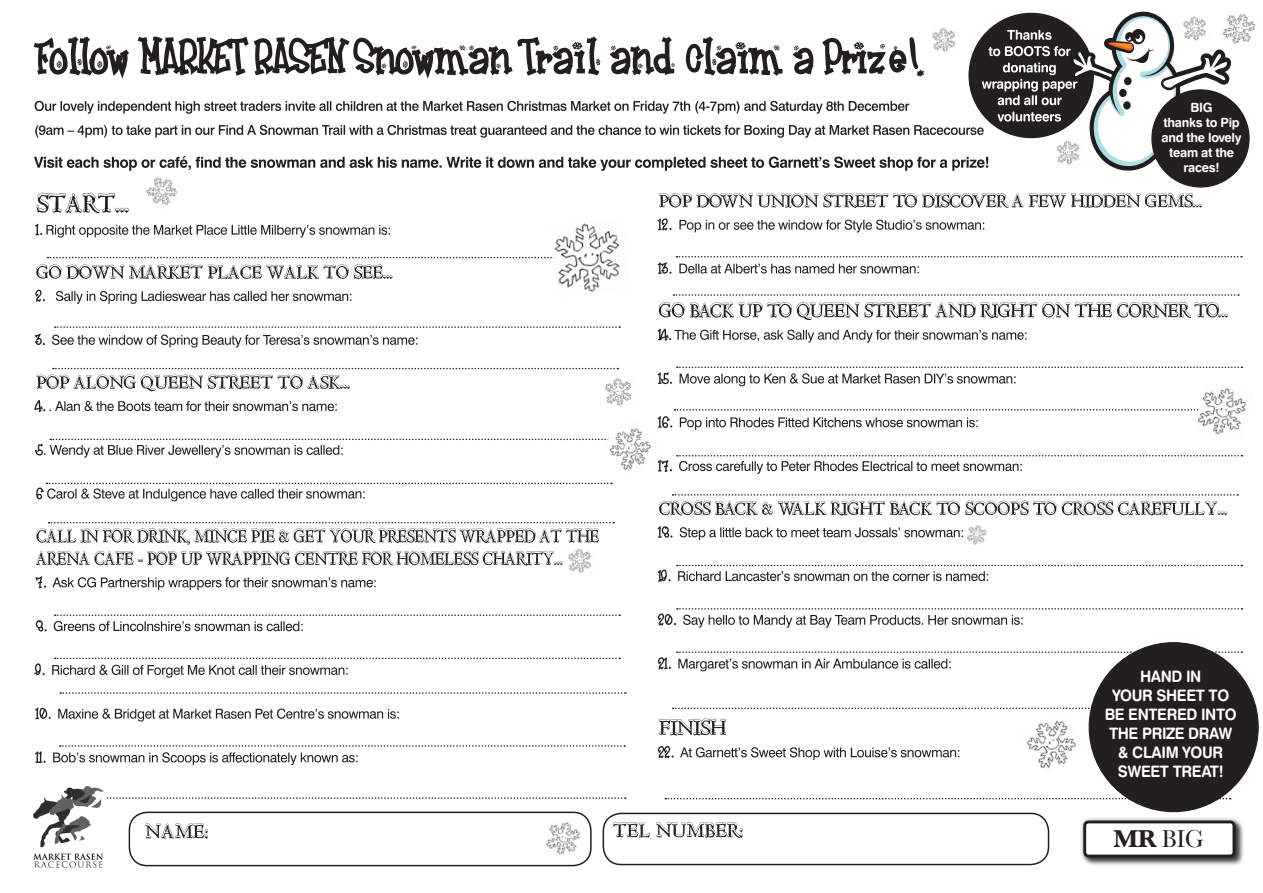
<style>
.page{position:relative;width:1263px;height:893px;background:#fff}
.page>*{position:absolute;margin:0;border:0;box-sizing:border-box;transform-origin:0 0}
.t1{font:25.65px "Baskerville";color:#231f20}
.t2{font:15.9px/19px "Swiss 721 BT Bold Rounded";letter-spacing:-.025em;color:#fff;text-align:center;scale:.95 1}
.t3{font:12.75px/15px "Swiss 721 BT Bold Rounded";letter-spacing:-.025em;color:#fff;text-align:center}
.s1{font-weight:700}
</style>
<div class="page">
<svg style="left:658px;top:746px;width:301px;height:14px"></svg>
<svg style="left:659px;top:718px;width:67px;height:17px"></svg>
<svg style="left:657px;top:526px;width:306px;height:14px"></svg>
<svg style="left:657px;top:328px;width:369px;height:15px"></svg>
<svg style="left:659px;top:302px;width:569px;height:18px"></svg>
<svg style="left:657px;top:218px;width:327px;height:15px"></svg>
<svg style="left:659px;top:193px;width:543px;height:15px"></svg>
<svg style="left:35px;top:708px;width:364px;height:13px"></svg>
<svg style="left:35px;top:576px;width:341px;height:14px"></svg>
<svg style="left:36px;top:551px;width:527px;height:15px"></svg>
<svg style="left:34px;top:400px;width:303px;height:12px"></svg>
<svg style="left:35px;top:290px;width:316px;height:14px"></svg>
<svg style="left:36px;top:264px;width:357px;height:15px"></svg>
<svg style="left:35px;top:224px;width:355px;height:14px"></svg>
<svg style="left:36px;top:193px;width:93px;height:20px"></svg>
<div style="left:129px;top:812px;width:463px;height:54px;border:2px solid #231f20;border-radius:18px"></div>
<div style="left:603px;top:813px;width:446px;height:52px;border:2px solid #231f20;border-radius:18px"></div>
<svg style="left:48px;top:257px;width:501px;height:1px"></svg>
<svg style="left:35px;top:326px;width:585px;height:22px"></svg>
<svg style="left:36px;top:368px;width:582px;height:23px"></svg>
<svg style="left:35px;top:439px;width:567px;height:19px"></svg>
<svg style="left:36px;top:483px;width:576px;height:18px"></svg>
<svg style="left:36px;top:522px;width:578px;height:23px"></svg>
<svg style="left:36px;top:614px;width:584px;height:17px"></svg>
<svg style="left:34px;top:658px;width:586px;height:20px"></svg>
<svg style="left:60px;top:692px;width:566px;height:2px"></svg>
<svg style="left:35px;top:745px;width:590px;height:20px"></svg>
<svg style="left:106px;top:797px;width:520px;height:2px"></svg>
<svg style="left:657px;top:256px;width:585px;height:18px"></svg>
<svg style="left:673px;top:294px;width:566px;height:2px"></svg>
<svg style="left:657px;top:367px;width:585px;height:19px"></svg>
<svg style="left:659px;top:409px;width:535px;height:21px"></svg>
<svg style="left:662px;top:455px;width:580px;height:19px"></svg>
<svg style="left:659px;top:494px;width:579px;height:21px"></svg>
<svg style="left:657px;top:565px;width:585px;height:17px"></svg>
<svg style="left:658px;top:608px;width:584px;height:20px"></svg>
<svg style="left:658px;top:651px;width:584px;height:20px"></svg>
<svg style="left:673px;top:708px;width:418px;height:1px"></svg>
<svg style="left:665px;top:798px;width:566px;height:1px"></svg>
<img style="left:33px;top:786px;width:71px;height:82px">
<div style="left:1079px;top:817px;width:162px;height:47px;background:#231f20;opacity:.75"></div>
<div style="left:1082px;top:820px;width:162px;height:47px;background:#231f20;opacity:.75"></div>
<div style="left:1085px;top:822px;width:149px;height:34px;background:#fff;border-radius:4px"></div>
<div style="left:1083px;top:820px;width:152px;height:37px;border:3px solid #231f20;border-radius:4px"></div>
<svg style="left:34px;top:11px;width:1197px;height:161px"></svg>
<div style="left:1152px;top:90px;width:97px;height:97px;background:#231f20;border-radius:50%"></div>
<svg style="left:145px;top:823px;width:63px;height:16px"></svg>
<svg style="left:613px;top:822px;width:130px;height:16px"></svg>
<div style="left:1089px;top:643px;width:169px;height:169px;background:#231f20;border-radius:50%"></div>
<img style="left:550px;top:223px;width:70px;height:69px">
<img style="left:602px;top:417px;width:60px;height:55px">
<img style="left:1194px;top:382px;width:53px;height:53px">
<img style="left:545px;top:818px;width:41px;height:42px">
<img style="left:1019px;top:708px;width:70px;height:61px">
<img style="left:1182px;top:14px;width:28px;height:29px">
<img style="left:145px;top:177px;width:32px;height:28px">
<img style="left:1219px;top:11px;width:37px;height:40px">
<img style="left:1055px;top:139px;width:28px;height:28px">
<img style="left:931px;top:26px;width:28px;height:28px">
<img style="left:568px;top:548px;width:23px;height:26px">
<img style="left:966px;top:525px;width:21px;height:20px">
<img style="left:604px;top:376px;width:28px;height:31px">
<p class="t3" style="left:1161px;top:100px;width:82px">BIG<br>thanks to Pip and the lovely team at the races!</p>
<p class="t2" style="left:1105px;top:667px;width:141px">HAND IN<br>YOUR SHEET TO<br>BE ENTERED INTO<br>THE PRIZE DRAW &amp; CLAIM YOUR<br>SWEET TREAT!</p>
<h1 class="t1" style="left:1113px;top:823px;width:92px"><span class="s1">MR</span> BIG</h1>
</div>
